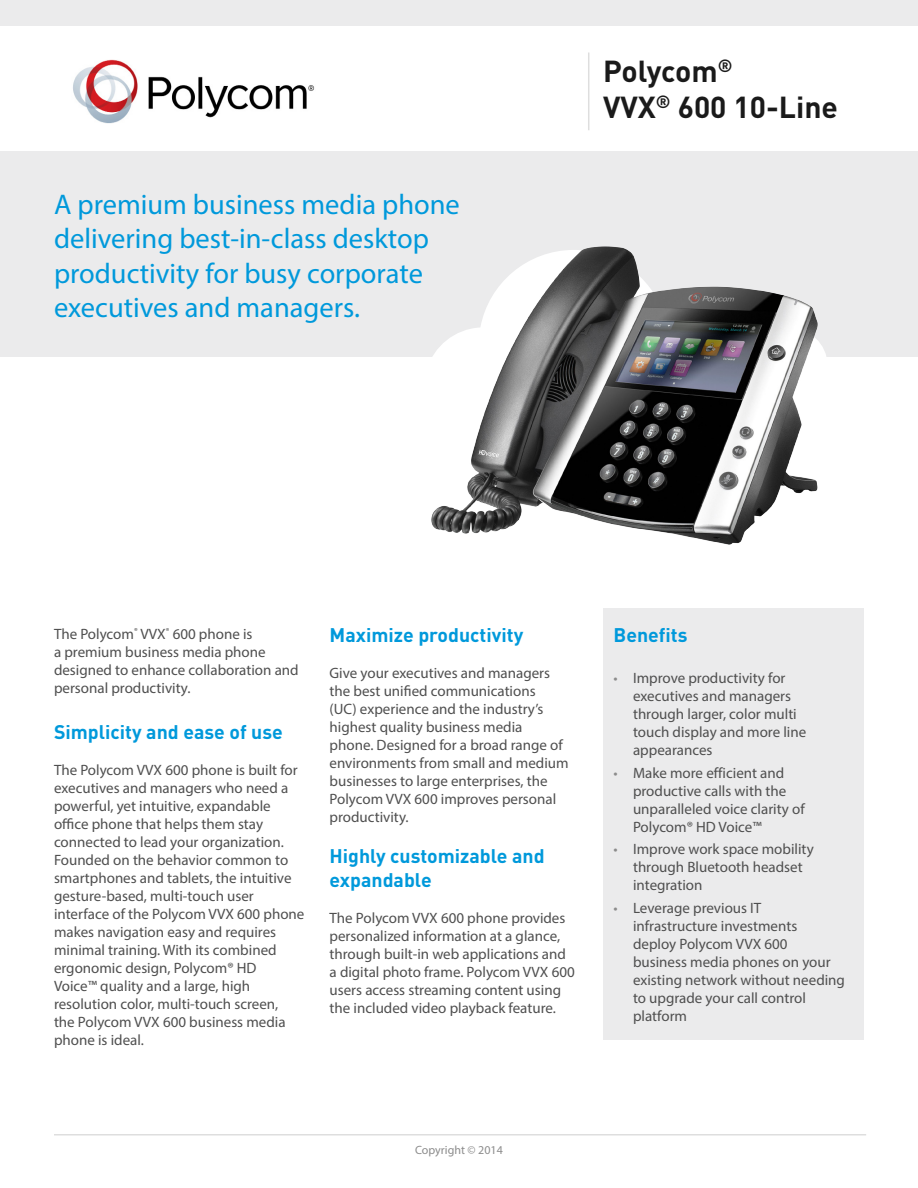
<style>
.page{position:relative;width:918px;height:1188px;background:#fff}
.page>*{position:absolute;margin:0;border:0;box-sizing:border-box;transform-origin:0 0}
.t1{font:700 30px/36px "DINOT";color:#1a1a1a}
.t2{font:28.5px/34.2px "Myriad Pro";color:#0099db}
.t3{font:700 19.5px/23.4px "DINOT";color:#0099db}
.t4{font:15px/18px "Myriad Pro";color:#4f4f4f}
.t5{font:12px "Myriad Pro";color:#8c8c8c}
.s1{color:#8c8c8c}
</style>
<div class="page">
<hr style="left:54px;top:1134px;width:812px;height:2px;background:#dedede">
<div style="left:0;top:151px;width:918px;height:206px;background:#ebebec"></div>
<div style="left:0;top:0;width:918px;height:25px;background:#ebebec"></div>
<img style="left:73px;top:59px;width:241px;height:65px">
<hr style="left:588px;top:52px;width:1px;height:78px;background:#dedede">
<div style="left:603px;top:608px;width:261px;height:432px;background:#ebebec"></div>
<img style="left:431px;top:246px;width:395px;height:299px">
<h2 class="t2" style="left:54px;top:187px;width:407px">A premium business media phone delivering best-in-class desktop productivity for busy corporate executives and managers.</h2>
<h1 class="t1" style="left:603px;top:52px;width:236px">Polycom<sup>®<br></sup>VVX<sup>®</sup> 600 10-Line</h1>
<p class="t4" style="left:54px;top:624px;width:246px">The Polycom<sup>®</sup> VVX<sup>®</sup> 600 phone is<br>a premium business media phone designed to enhance collaboration and personal productivity.</p>
<h3 class="t3" style="left:54px;top:720px;width:230px">Simplicity and ease of use</h3>
<p class="t4" style="left:54px;top:761px;width:252px">The Polycom VVX 600 phone is built for executives and managers who need a powerful, yet intuitive, expandable office phone that helps them stay connected to lead your organization.<br>Founded on the behavior common to smartphones and tablets, the intuitive gesture-based, multi-touch user interface of the Polycom VVX 600 phone makes navigation easy and requires minimal training. With its combined ergonomic design, Polycom® HD<br>Voice™ quality and a large, high resolution color, multi-touch screen,<br>the Polycom VVX 600 business media phone is ideal.</p>
<h3 class="t3" style="left:330px;top:623px;width:195px">Maximize productivity</h3>
<p class="t4" style="left:330px;top:664px;width:241px">Give your executives and managers the best unified communications<br>(UC) experience and the industry’s highest quality business media phone. Designed for a broad range of environments from small and medium businesses to large enterprises, the<br>Polycom VVX 600 improves personal productivity.</p>
<h3 class="t3" style="left:330px;top:844px;width:217px">Highly customizable and expandable</h3>
<p class="t4" style="left:330px;top:909px;width:247px">The Polycom VVX 600 phone provides personalized information at a glance, through built-in web applications and a digital photo frame. Polycom VVX 600 users access streaming content using the included video playback feature.</p>
<p class="t5" style="left:415px;top:1142px;width:89px">Copyright © 2014</p>
<h3 class="t3" style="left:614px;top:623px;width:75px">Benefits</h3>
<p class="t4" style="left:633px;top:669px;width:175px;text-indent:-20px"><span class="s1">•</span> Improve productivity for executives and managers through larger, color multi touch display and more line appearances</p>
<p class="t4" style="left:633px;top:764px;width:173px;text-indent:-20px"><span class="s1">•</span> Make more efficient and productive calls with the unparalleled voice clarity of<br>Polycom® HD Voice™</p>
<p class="t4" style="left:633px;top:840px;width:182px;text-indent:-20px"><span class="s1">•</span> Improve work space mobility through Bluetooth headset integration</p>
<p class="t4" style="left:633px;top:899px;width:213px;text-indent:-20px"><span class="s1">•</span> Leverage previous IT infrastructure investments<br>deploy Polycom VVX 600 business media phones on your existing network without needing to upgrade your call control platform</p>
</div>
